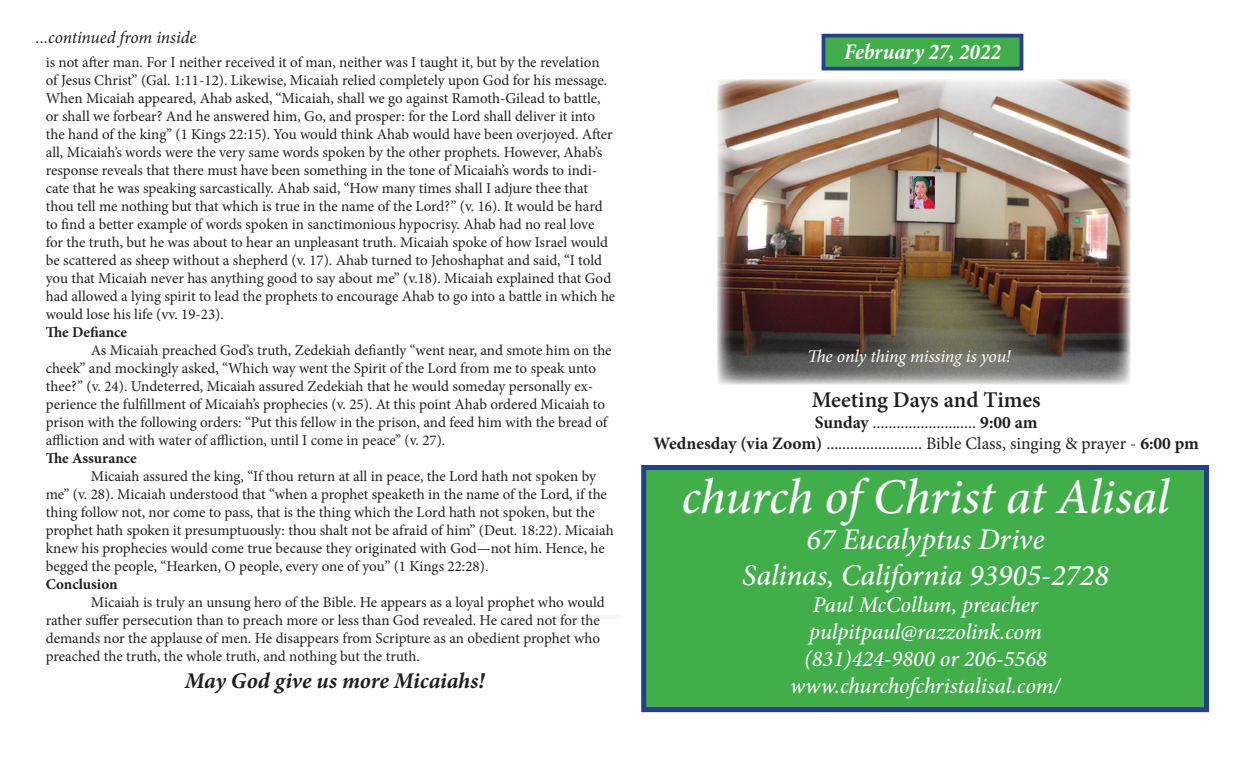
<style>
.page{position:relative;width:1260px;height:765px;background:#fff}
.page>*{position:absolute;margin:0;border:0;box-sizing:border-box;transform-origin:0 0}
.t1{font:italic 500 50px "Minion Pro";letter-spacing:-.01em;color:#fff}
.t2{font:italic 500 30px "Minion Pro";letter-spacing:-.005em;color:#fff}
.t3{font:italic 500 22.5px "Minion Pro";letter-spacing:-.01em;color:#fff}
.t4{font:italic 700 22.5px "Minion Pro";letter-spacing:-.005em;color:#231f20}
.t5{font:600 22.5px "Minion Pro";color:#231f20}
.t6{font:italic 700 condensed 22.5px "Minion Pro";color:#fff}
.t7{font:italic 17.88px "Minion Pro";letter-spacing:-.01em;color:#fff}
.t8{font:17.5px "Minion Pro";letter-spacing:-.005em;color:#231f20}
.t9{font:italic 17.5px "Minion Pro";letter-spacing:-.01em;color:#231f20}
.t10{font:15px/18px "Minion Pro";letter-spacing:-.005em;color:#231f20}
.t11{font:700 15px "Minion Pro";color:#231f20}
.s1{font-weight:700}
</style>
<div class="page">
<div style="left:641px;top:465px;width:568px;height:247px;background:#40ae49;border:5px solid #253f8e"></div>
<div style="left:822px;top:34px;width:201px;height:37px;background:#40ae49;border:4px solid #253f8e"></div>
<div style="left:455px;top:614px;width:168px;height:5px;background:#f6f6f6"></div>
<img style="left:717px;top:79px;width:413px;height:306px">
<img style="left:910px;top:177px;width:25px;height:32px">
<p class="t9" style="left:36px;top:25px;width:162px">...continued from inside</p>
<p class="t10" style="left:46px;top:53px;width:571px">is not after man. For I neither received it of man, neither was I taught it, but by the revelation<br>of Jesus Christ” (Gal. 1:11-12). Likewise, Micaiah relied completely upon God for his message.<br>When Micaiah appeared, Ahab asked, “Micaiah, shall we go against Ramoth-Gilead to battle, or shall we forbear? And he answered him, Go, and prosper: for the Lord shall deliver it into the hand of the king” (1 Kings 22:15). You would think Ahab would have been overjoyed. After all, Micaiah’s words were the very same words spoken by the other prophets. However, Ahab’s response reveals that there must have been something in the tone of Micaiah’s words to indi&shy;cate that he was speaking sarcastically. Ahab said, “How many times shall I adjure thee that thou tell me nothing but that which is true in the name of the Lord?” (v. 16). It would be hard to find a better example of words spoken in sanctimonious hypocrisy. Ahab had no real love for the truth, but he was about to hear an unpleasant truth. Micaiah spoke of how Israel would be scattered as sheep without a shepherd (v. 17). Ahab turned to Jehoshaphat and said, “I told you that Micaiah never has anything good to say about me” (v.18). Micaiah explained that God had allowed a lying spirit to lead the prophets to encourage Ahab to go into a battle in which he would lose his life (vv. 19-23).</p>
<p class="t11" style="left:46px;top:322px;width:83px">The Defiance</p>
<p class="t10" style="left:46px;top:341px;width:567px;text-indent:45px">As Micaiah preached God’s truth, Zedekiah defiantly “went near, and smote him on the cheek” and mockingly asked, “Which way went the Spirit of the Lord from me to speak unto thee?” (v. 24). Undeterred, Micaiah assured Zedekiah that he would someday personally ex&shy;perience the fulfillment of Micaiah’s prophecies (v. 25). At this point Ahab ordered Micaiah to prison with the following orders: “Put this fellow in the prison, and feed him with the bread of affliction and with water of affliction, until I come in peace” (v. 27).</p>
<p class="t11" style="left:46px;top:448px;width:93px">The Assurance</p>
<p class="t10" style="left:46px;top:467px;width:570px;text-indent:45px">Micaiah assured the king, “If thou return at all in peace, the Lord hath not spoken by me” (v. 28). Micaiah understood that “when a prophet speaketh in the name of the Lord, if the thing follow not, nor come to pass, that is the thing which the Lord hath not spoken, but the prophet hath spoken it presumptuously: thou shalt not be afraid of him” (Deut. 18:22). Micaiah knew his prophecies would come true because they originated with God—not him. Hence, he begged the people, “Hearken, O people, every one of you” (1 Kings 22:28).</p>
<p class="t11" style="left:46px;top:574px;width:73px">Conclusion</p>
<p class="t10" style="left:46px;top:593px;width:561px;text-indent:45px">Micaiah is truly an unsung hero of the Bible. He appears as a loyal prophet who would rather suffer persecution than to preach more or less than God revealed. He cared not for the demands nor the applause of men. He disappears from Scripture as an obedient prophet who preached the truth, the whole truth, and nothing but the truth.</p>
<p class="t4" style="left:185px;top:665px;width:301px">May God give us more Micaiahs!</p>
<p class="t6" style="left:844px;top:37px;width:158px">February 27, 2022</p>
<p class="t7" style="left:807px;top:344px;width:205px">The only thing missing is you!</p>
<p class="t5" style="left:812px;top:384px;width:231px">Meeting Days and Times</p>
<p class="t8" style="left:815px;top:411px;width:224px"><span class="s1">Sunday</span> .......................... <span class="s1">9:00 am</span></p>
<p class="t8" style="left:653px;top:432px;width:547px"><span class="s1">Wednesday (via Zoom)</span> ........................ Bible Class, singing &amp; prayer - <span class="s1">6:00 pm</span></p>
<p class="t1" style="left:681px;top:462px;width:490px">church of Christ at Alisal</p>
<p class="t2" style="left:807px;top:518px;width:239px">67 Eucalyptus Drive</p>
<p class="t2" style="left:742px;top:554px;width:368px">Salinas, California 93905-2728</p>
<p class="t3" style="left:813px;top:589px;width:227px">Paul McCollum, preacher</p>
<p class="t3" style="left:809px;top:616px;width:234px">pulpitpaul@razzolink.com</p>
<p class="t3" style="left:804px;top:643px;width:244px">(831)424-9800 or 206-5568</p>
<p class="t3" style="left:790px;top:670px;width:272px">www.churchofchristalisal.com/</p>
</div>
